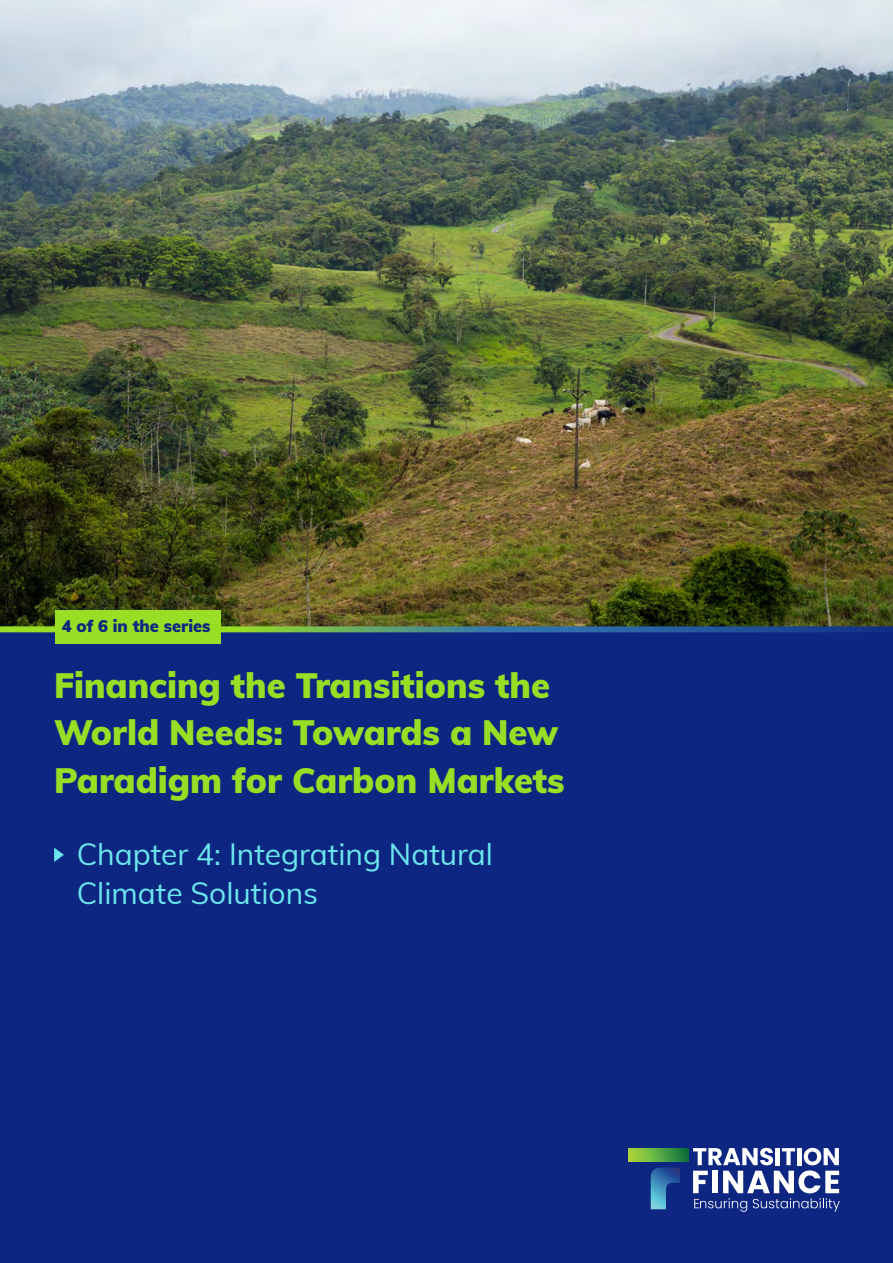
<style>
.page{position:relative;width:893px;height:1263px;background:#fff}
.page>*{position:absolute;margin:0;border:0;box-sizing:border-box;transform-origin:0 0}
.t1{font:900 34.5px/47.2px "Muli";color:#99de24}
.bullet_cover{font:30px/39px "Muli";color:#6be6ed}
.t2{font:900 16.5px "Muli";color:#0d2682}
</style>
<div class="page">
<img style="left:0;top:0;width:893px;height:626px">
<div style="left:0;top:629px;width:893px;height:634px;background:#0d2682"></div>
<svg style="left:0;top:626px;width:893px;height:6px;background:#467d78"></svg>
<div style="left:55px;top:610px;width:165px;height:33px;background:#99de24"></div>
<svg style="left:693px;top:1148px;width:147px;height:64px"></svg>
<svg style="left:651px;top:1167px;width:29px;height:42px"></svg>
<svg style="left:629px;top:1148px;width:59px;height:14px"></svg>
<svg style="left:54px;top:847px;width:10px;height:15px"></svg>
<p class="t2" style="left:62px;top:614px;width:150px">4 of 6 in the series</p>
<p class="t1" style="left:54px;top:661px;width:512px">Financing the Transitions the<br>World Needs: Towards a New<br>Paradigm for Carbon Markets</p>
<p class="bullet_cover" style="left:77px;top:833px;width:418px">Chapter 4: Integrating Natural<br>Climate Solutions</p>
</div>
